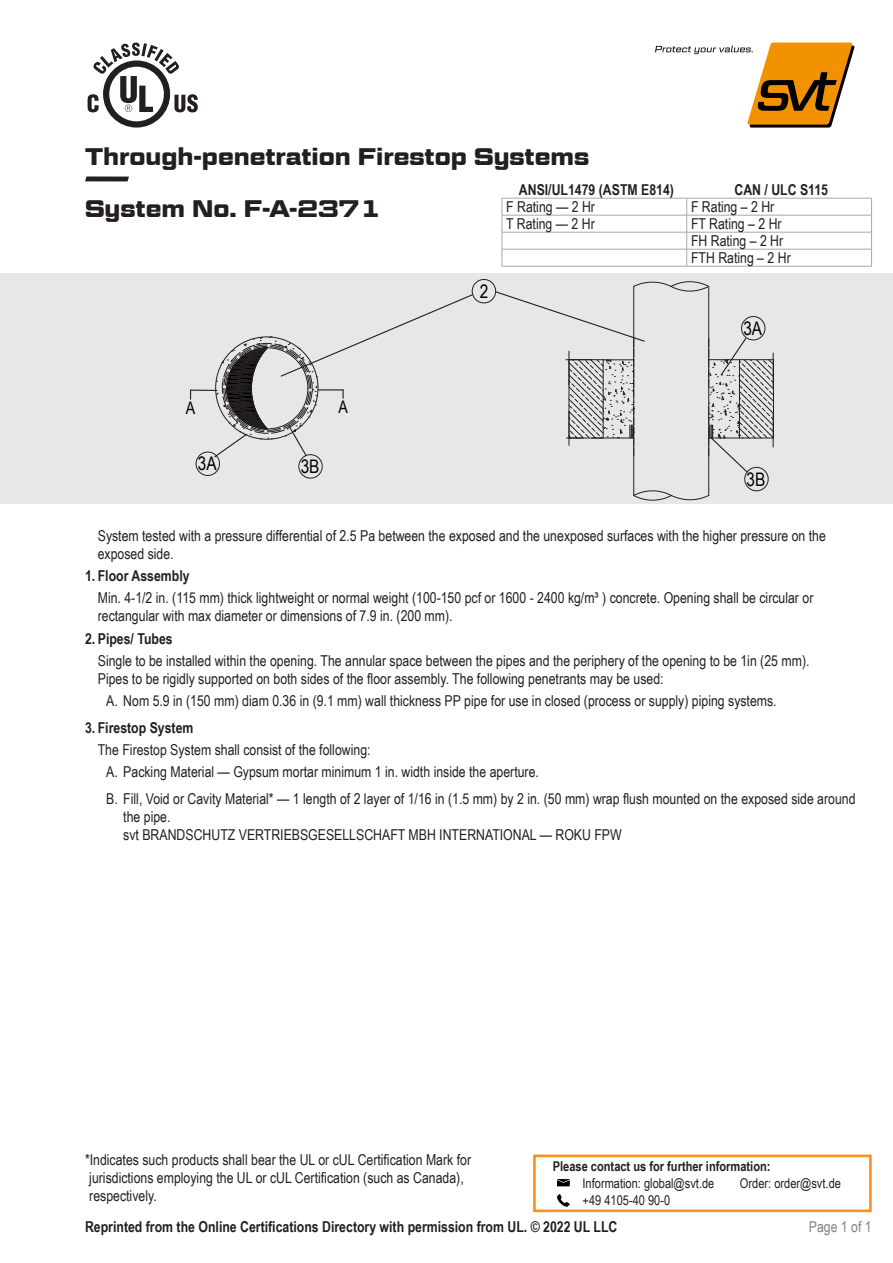
<style>
.page{position:relative;width:893px;height:1263px;background:#fff}
.page>*{position:absolute;margin:0;border:0;box-sizing:border-box;transform-origin:0 0}
.p___HL_Produktname{font:700 24px "Geom Graphic";color:#231f20}
.p___HL_Produktkatego{font:700 24px "Geom Graphic";color:#231f20}
.t1{font:18.75px "Arial Narrow";color:#000001}
.t2{font:17.4px "Arial Narrow";color:#000001}
.p___svt_Fließtext{font:15px/18px "Arial Narrow";color:#231f20}
.p___Tabelle_HL_mitti{font:700 15px "Arial Narrow";color:#231f20}
.p___Tabelle_Text_lin{font:15px "Arial Narrow";color:#231f20}
.t3{font:15px "Arial Narrow";color:#808285}
.t4{font:13.5px "Arial Narrow";color:#231f20}
.t5{font:700 13.5px "Arial Narrow";color:#231f20}
</style>
<div class="page">
<div style="left:0;top:273px;width:893px;height:230px;background:#e6e7e9"></div>
<svg style="left:103px;top:60px;width:67px;height:68px"></svg>
<div style="left:109px;top:67px;width:55px;height:54px;background:#fff;border-radius:50%"></div>
<svg style="left:88px;top:43px;width:110px;height:69px"></svg>
<svg style="left:85px;top:176px;width:44px;height:5px"></svg>
<svg style="left:655px;top:43px;width:199px;height:85px"></svg>
<svg style="left:557px;top:1179px;width:13px;height:7px"></svg>
<svg style="left:557px;top:1194px;width:13px;height:13px"></svg>
<div style="left:533px;top:1154px;width:339px;height:58px;border:3px solid #f7931d"></div>
<hr style="left:502px;top:215px;width:185px;height:1px;background:#a8a9ad">
<hr style="left:687px;top:215px;width:185px;height:1px;background:#a8a9ad">
<hr style="left:502px;top:232px;width:185px;height:1px;background:#a8a9ad">
<hr style="left:687px;top:232px;width:185px;height:1px;background:#a8a9ad">
<hr style="left:502px;top:249px;width:185px;height:1px;background:#a8a9ad">
<hr style="left:687px;top:249px;width:185px;height:1px;background:#a8a9ad">
<svg style="left:502px;top:199px;width:1px;height:67px"></svg>
<hr style="left:502px;top:266px;width:185px;height:1px;background:#a8a9ad">
<svg style="left:686px;top:199px;width:1px;height:67px"></svg>
<svg style="left:871px;top:199px;width:1px;height:67px"></svg>
<hr style="left:687px;top:266px;width:185px;height:1px;background:#a8a9ad">
<hr style="left:502px;top:198px;width:185px;height:1px;background:#a8a9ad">
<hr style="left:687px;top:198px;width:185px;height:1px;background:#a8a9ad">
<div style="left:472px;top:279px;width:24px;height:24px;border:1px solid #231f20;border-radius:50%"></div>
<svg style="left:494px;top:281px;width:280px;height:220px"></svg>
<svg style="left:190px;top:293px;width:284px;height:185px"></svg>
<hr style="left:569px;top:351px;width:1px;height:34px;background:#231f20">
<hr style="left:569px;top:411px;width:1px;height:34px;background:#231f20">
<hr style="left:773px;top:353px;width:1px;height:34px;background:#231f20">
<hr style="left:773px;top:413px;width:1px;height:34px;background:#231f20">
<p class="p___HL_Produktname" style="left:85px;top:142px;width:506px">Through-penetration Firestop Systems</p>
<p class="p___HL_Produktkatego" style="left:85px;top:194px;width:296px">System No. F-A-2371</p>
<p class="p___Tabelle_HL_mitti" style="left:519px;top:178px;width:157px">ANSI/UL1479 (ASTM E814)</p>
<p class="p___Tabelle_HL_mitti" style="left:734px;top:178px;width:95px">CAN / ULC S115</p>
<p class="p___Tabelle_Text_lin" style="left:506px;top:196px;width:90px">F Rating — 2 Hr</p>
<p class="p___Tabelle_Text_lin" style="left:691px;top:196px;width:85px">F Rating – 2 Hr</p>
<p class="p___Tabelle_Text_lin" style="left:506px;top:213px;width:90px">T Rating — 2 Hr</p>
<p class="p___Tabelle_Text_lin" style="left:691px;top:213px;width:92px">FT Rating – 2 Hr</p>
<p class="p___Tabelle_Text_lin" style="left:691px;top:230px;width:94px">FH Rating – 2 Hr</p>
<p class="p___Tabelle_Text_lin" style="left:691px;top:247px;width:101px">FTH Rating – 2 Hr</p>
<p class="t2" style="left:186px;top:395px;width:11px">A</p>
<p class="t2" style="left:338px;top:395px;width:11px">A</p>
<p class="t1" style="left:198px;top:450px;width:20px">3A</p>
<p class="t1" style="left:301px;top:452px;width:20px">3B</p>
<p class="t1" style="left:480px;top:277px;width:10px">2</p>
<p class="t1" style="left:743px;top:314px;width:20px">3A</p>
<p class="t1" style="left:747px;top:465px;width:20px">3B</p>
<p class="p___svt_Fließtext" style="left:98px;top:526px;width:730px">System tested with a pressure differential of 2.5 Pa between the exposed and the unexposed surfaces with the higher pressure on the exposed side.</p>
<p class="p___Tabelle_HL_mitti" style="left:85px;top:564px;width:106px">1. Floor Assembly</p>
<p class="p___svt_Fließtext" style="left:98px;top:588px;width:717px">Min. 4-1/2 in. (115 mm) thick lightweight or normal weight (100-150 pcf or 1600 - 2400 kg/m³ ) concrete. Opening shall be circular or rectangular with max diameter or dimensions of 7.9 in. (200 mm).</p>
<p class="p___Tabelle_HL_mitti" style="left:85px;top:627px;width:89px">2. Pipes/ Tubes</p>
<p class="p___svt_Fließtext" style="left:98px;top:651px;width:713px">Single to be installed within the opening. The annular space between the pipes and the periphery of the opening to be 1in (25 mm).<br>Pipes to be rigidly supported on both sides of the floor assembly. The following penetrants may be used:</p>
<p class="p___svt_Fließtext" style="left:106px;top:691px;width:672px">A. Nom 5.9 in (150 mm) diam 0.36 in (9.1 mm) wall thickness PP pipe for use in closed (process or supply) piping systems.</p>
<p class="p___Tabelle_HL_mitti" style="left:85px;top:716px;width:110px">3. Firestop System</p>
<p class="p___svt_Fließtext" style="left:98px;top:740px;width:274px">The Firestop System shall consist of the following:</p>
<p class="p___svt_Fließtext" style="left:106px;top:762px;width:434px">A. Packing Material — Gypsum mortar minimum 1 in. width inside the aperture.</p>
<p class="p___svt_Fließtext" style="left:123px;top:789px;width:734px;text-indent:-17px">B. Fill, Void or Cavity Material* — 1 length of 2 layer of 1/16 in (1.5 mm) by 2 in. (50 mm) wrap flush mounted on the exposed side around the pipe.<br>svt BRANDSCHUTZ VERTRIEBSGESELLSCHAFT MBH INTERNATIONAL — ROKU FPW</p>
<p class="p___svt_Fließtext" style="left:85px;top:1150px;width:388px">*Indicates such products shall bear the UL or cUL Certification Mark for jurisdictions employing the UL or cUL Certification (such as Canada), respectively.</p>
<p class="t5" style="left:553px;top:1155px;width:219px">Please contact us for further information:</p>
<p class="t4" style="left:583px;top:1173px;width:133px">Information: global@svt.de</p>
<p class="t4" style="left:740px;top:1173px;width:103px">Order: order@svt.de</p>
<p class="t4" style="left:583px;top:1190px;width:89px">+49 4105-40 90-0</p>
<p class="p___Tabelle_HL_mitti" style="left:85px;top:1215px;width:534px">Reprinted from the Online Certifications Directory with permission from UL. © 2022 UL LLC</p>
<p class="t3" style="left:809px;top:1215px;width:64px">Page 1 of 1</p>
</div>
